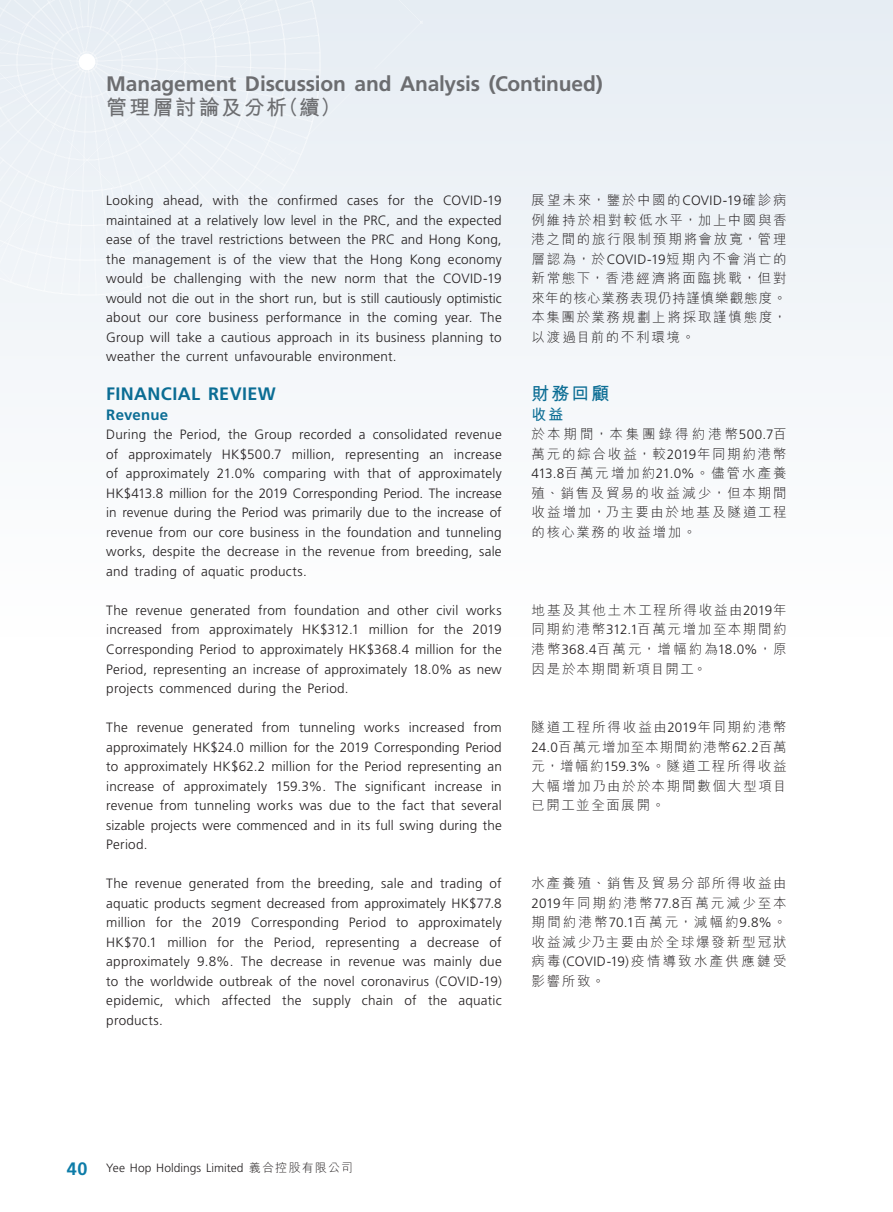
<style>
.page{position:relative;width:893px;height:1212px;background:#fff}
.page>*{position:absolute;margin:0;border:0;box-sizing:border-box;transform-origin:0 0}
.t1{font:700 21px "Frutiger LT Std";letter-spacing:-.01em;color:#6c6d70}
.t2{font:700 21px "M Hei HK";letter-spacing:.095em;color:#6c6d70}
._03_H1{font:700 18px "Frutiger LT Std";letter-spacing:.02em;color:#0b6d94}
._03_H1-2{font:700 18px "M Hei HK";color:#0b6d94}
._04___H2{font:700 15px "Frutiger LT Std";letter-spacing:.015em;color:#0b6d94}
._04___H2-2{font:700 15px "M Hei HK";color:#0b6d94}
._11_P0{font:300 13.5px/19.5px "Frutiger LT Std";letter-spacing:.015em;color:#231f20;text-align:justify}
._11_P0-2{font:300 13.5px/19.5px "M Hei HK";letter-spacing:.125em;color:#231f20;text-align:justify}
.t3{font:300 12px "Frutiger LT Std";color:#231f20}
.s1{font-family:"Frutiger LT Std"}
.s2{font-weight:700;font-size:18px;color:#0d7ca8}
.s3{font-family:"M Hei HK"}
</style>
<div class="page">
<div style="left:0;top:0;width:893px;height:637px;background:linear-gradient(to right,#f9fafc,#f1f4f8)"></div>
<div style="left:0;top:0;width:423px;height:296px;background:#ecf1f6"></div>
<div style="left:79px;top:53px;width:16px;height:17px;background:#fff;border-radius:50%"></div>
<h1 class="t1" style="left:106px;top:72px;width:498px">Management Discussion and Analysis (Continued)</h1>
<h1 class="t2" style="left:106px;top:92px;width:236px">管理層討論及分析（續）</h1>
<p class="_11_P0" style="left:106px;top:191px;width:397px">Looking ahead, with the confirmed cases for the COVID-19 maintained at a relatively low level in the PRC, and the expected ease of the travel restrictions between the PRC and Hong Kong, the management is of the view that the Hong Kong economy would be challenging with the new norm that the COVID-19 would not die out in the short run, but is still cautiously optimistic about our core business performance in the coming year. The Group will take a cautious approach in its business planning to weather the current unfavourable environment.</p>
<p class="_03_H1" style="left:106px;top:384px;width:171px">FINANCIAL REVIEW</p>
<p class="_04___H2" style="left:106px;top:406px;width:64px">Revenue</p>
<p class="_11_P0" style="left:106px;top:425px;width:397px">During the Period, the Group recorded a consolidated revenue of approximately HK$500.7 million, representing an increase of approximately 21.0% comparing with that of approximately HK$413.8 million for the 2019 Corresponding Period. The increase in revenue during the Period was primarily due to the increase of revenue from our core business in the foundation and tunneling works, despite the decrease in the revenue from breeding, sale and trading of aquatic products.</p>
<p class="_11_P0" style="left:106px;top:601px;width:397px">The revenue generated from foundation and other civil works increased from approximately HK$312.1 million for the 2019<br>Corresponding Period to approximately HK$368.4 million for the Period, representing an increase of approximately 18.0% as new projects commenced during the Period.</p>
<p class="_11_P0" style="left:106px;top:718px;width:397px">The revenue generated from tunneling works increased from approximately HK$24.0 million for the 2019 Corresponding Period to approximately HK$62.2 million for the Period representing an increase of approximately 159.3%. The significant increase in revenue from tunneling works was due to the fact that several sizable projects were commenced and in its full swing during the Period.</p>
<p class="_11_P0" style="left:106px;top:874px;width:397px">The revenue generated from the breeding, sale and trading of aquatic products segment decreased from approximately HK$77.8 million for the 2019 Corresponding Period to approximately HK$70.1 million for the Period, representing a decrease of approximately 9.8%. The decrease in revenue was mainly due to the worldwide outbreak of the novel coronavirus (COVID-19) epidemic, which affected the supply chain of the aquatic products.</p>
<p class="_11_P0-2" style="left:531px;top:190px;width:257px">展望未來，鑒於中國的<span class="s1">COVID-19</span>確診病例維持於相對較低水平，加上中國與香港之間的旅行限制預期將會放寬，管理層認為，於<span class="s1">COVID-19</span>短期內不會消亡的新常態下，香港經濟將面臨挑戰，但對來年的核心業務表現仍持謹慎樂觀態度。本集團於業務規劃上將採取謹慎態度，以渡過目前的不利環境。</p>
<p class="_03_H1-2" style="left:531px;top:381px;width:79px">財務回顧</p>
<p class="_04___H2-2" style="left:531px;top:403px;width:34px">收益</p>
<p class="_11_P0-2" style="left:531px;top:424px;width:257px">於本期間，本集團錄得約港幣<span class="s1">500.7</span>百萬元的綜合收益，較<span class="s1">2019</span>年同期約港幣<span class="s1">413.8</span>百萬元增加約<span class="s1">21.0%</span>。儘管水產養殖、銷售及貿易的收益減少，但本期間收益增加，乃主要由於地基及隧道工程的核心業務的收益增加。</p>
<p class="_11_P0-2" style="left:531px;top:600px;width:257px">地基及其他土木工程所得收益由<span class="s1">2019</span>年同期約港幣<span class="s1">312.1</span>百萬元增加至本期間約港幣<span class="s1">368.4</span>百萬元，增幅約為<span class="s1">18.0%</span>，原因是於本期間新項目開工。</p>
<p class="_11_P0-2" style="left:531px;top:717px;width:257px">隧道工程所得收益由<span class="s1">2019</span>年同期約港幣<span class="s1">24.0</span>百萬元增加至本期間約港幣<span class="s1">62.2</span>百萬元，增幅約<span class="s1">159.3%</span>。隧道工程所得收益大幅增加乃由於於本期間數個大型項目已開工並全面展開。</p>
<p class="_11_P0-2" style="left:531px;top:873px;width:257px">水產養殖、銷售及貿易分部所得收益由<span class="s1">2019</span>年同期約港幣<span class="s1">77.8</span>百萬元減少至本期間約港幣<span class="s1">70.1</span>百萬元，減幅約<span class="s1">9.8%</span>。收益減少乃主要由於全球爆發新型冠狀病毒<span class="s1">(COVID-19)</span>疫情導致水產供應鏈受影響所致。</p>
<p class="t3" style="left:67px;top:1161px;width:287px"><span class="s2">40</span> Yee Hop Holdings Limited <span class="s3">義合控股有限公司</span></p>
</div>
